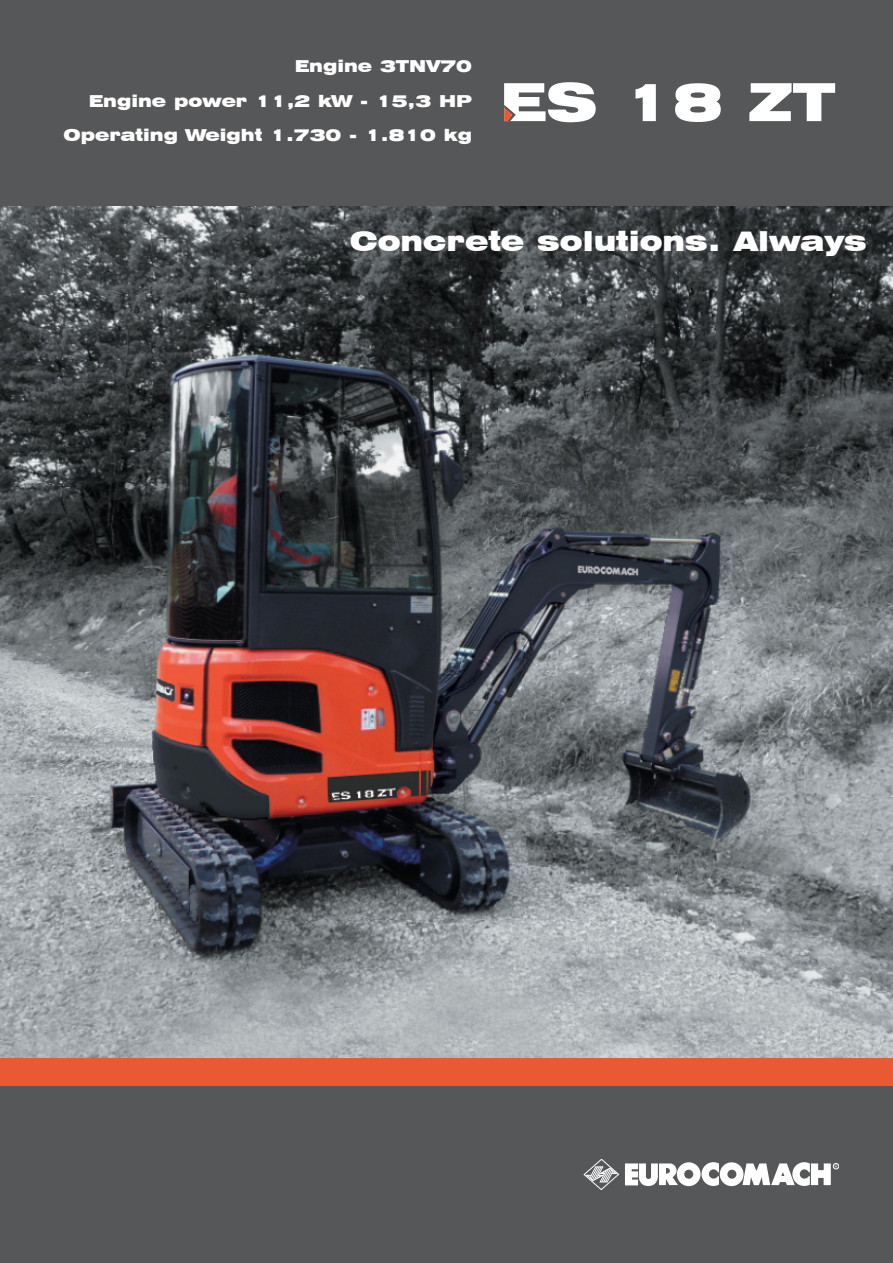
<style>
.page{position:relative;width:893px;height:1263px;background:#fff}
.page>*{position:absolute;margin:0;border:0;box-sizing:border-box;transform-origin:0 0}
.t1{font:900 expanded 52.5px "Swiss 721 BT";color:#fff}
.t2{font:900 expanded 27px "Swiss 721 BT";color:#fff}
.t3{font:900 expanded 16.5px/34.5px "Swiss 721 BT";color:#fff;text-align:right}
</style>
<div class="page">
<div style="left:0;top:0;width:893px;height:207px;background:#555759"></div>
<div style="left:0;top:1086px;width:893px;height:177px;background:#555759"></div>
<div style="left:0;top:1057px;width:893px;height:29px;background:#ea5a32"></div>
<svg style="left:504px;top:108px;width:8px;height:13px"></svg>
<img style="left:0;top:207px;width:893px;height:850px">
<svg style="left:584px;top:1159px;width:35px;height:31px"></svg>
<svg style="left:625px;top:1162px;width:214px;height:24px"></svg>
<p class="t3" style="left:64px;top:49px;width:410px">Engine 3TNV70<br>Engine power 11,2 kW - 15,3 HP<br>Operating Weight 1.730 - 1.810 kg</p>
<h1 class="t1" style="left:500px;top:71px;width:337px">ES 18 ZT</h1>
<h2 class="t2" style="left:350px;top:225px;width:518px">Concrete solutions. Always</h2>
</div>
